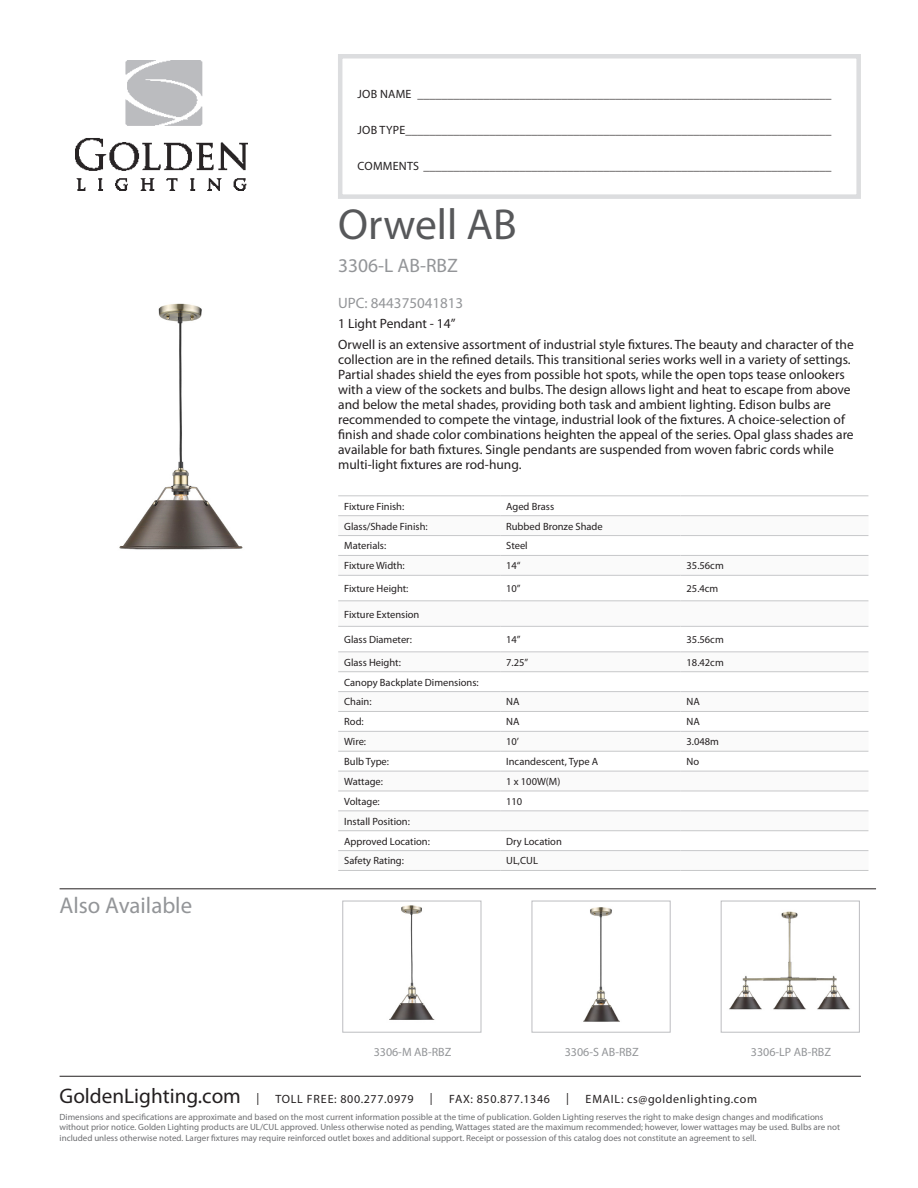
<style>
.page{position:relative;width:918px;height:1188px;background:#fff}
.page>*{position:absolute;margin:0;border:0;box-sizing:border-box;transform-origin:0 0}
.t1{font:43.5px "Myriad Pro";color:#57585a}
.t2{font:22.8px "Myriad Pro";color:#939598}
.t3{font:21.15px "Myriad Pro";color:#231f20}
.t4{font:19.5px "Myriad Pro";color:#939598}
.t5{font:15px "Myriad Pro";color:#939598}
.t6{font:13.5px/15px "Myriad Pro";color:#231f20}
.t7{font:12px "Myriad Pro";letter-spacing:.05em;color:#231f20}
.t8{font:12px "Myriad Pro";letter-spacing:.02em;color:#231f20}
.t9{font:12px "Myriad Pro";color:#939598}
.t10{font:10.5px "Myriad Pro";color:#231f20}
.t11{font:9px/10.5px "Myriad Pro";color:#6c6d70}
</style>
<div class="page">
<div style="left:338px;top:54px;width:523px;height:145px;border:4px solid #dcdddf"></div>
<img style="left:76px;top:61px;width:171px;height:129px">
<img style="left:119px;top:303px;width:124px;height:247px">
<img style="left:389px;top:905px;width:46px;height:115px">
<div style="left:343px;top:901px;width:138px;height:131px;border:1px solid #bcbdc0"></div>
<img style="left:583px;top:907px;width:37px;height:115px">
<div style="left:532px;top:901px;width:138px;height:131px;border:1px solid #bcbdc0"></div>
<img style="left:729px;top:911px;width:121px;height:99px">
<div style="left:721px;top:901px;width:139px;height:131px;border:1px solid #bcbdc0"></div>
<svg style="left:338px;top:516px;width:530px;height:336px"></svg>
<hr style="left:338px;top:515px;width:162px;height:1px;background:#c7c8ca">
<hr style="left:500px;top:515px;width:181px;height:1px;background:#c7c8ca">
<hr style="left:681px;top:515px;width:187px;height:1px;background:#c7c8ca">
<hr style="left:338px;top:535px;width:162px;height:1px;background:#c7c8ca">
<hr style="left:500px;top:535px;width:181px;height:1px;background:#c7c8ca">
<hr style="left:681px;top:535px;width:187px;height:1px;background:#c7c8ca">
<hr style="left:338px;top:555px;width:162px;height:1px;background:#c7c8ca">
<hr style="left:500px;top:555px;width:181px;height:1px;background:#c7c8ca">
<hr style="left:681px;top:555px;width:187px;height:1px;background:#c7c8ca">
<hr style="left:338px;top:575px;width:162px;height:1px;background:#c7c8ca">
<hr style="left:500px;top:575px;width:181px;height:1px;background:#c7c8ca">
<hr style="left:681px;top:575px;width:187px;height:1px;background:#c7c8ca">
<hr style="left:338px;top:601px;width:162px;height:1px;background:#c7c8ca">
<hr style="left:500px;top:601px;width:181px;height:1px;background:#c7c8ca">
<hr style="left:681px;top:601px;width:187px;height:1px;background:#c7c8ca">
<hr style="left:338px;top:626px;width:162px;height:1px;background:#c7c8ca">
<hr style="left:500px;top:626px;width:181px;height:1px;background:#c7c8ca">
<hr style="left:681px;top:626px;width:187px;height:1px;background:#c7c8ca">
<hr style="left:338px;top:652px;width:162px;height:1px;background:#c7c8ca">
<hr style="left:500px;top:652px;width:181px;height:1px;background:#c7c8ca">
<hr style="left:681px;top:652px;width:187px;height:1px;background:#c7c8ca">
<hr style="left:338px;top:671px;width:162px;height:1px;background:#c7c8ca">
<hr style="left:500px;top:671px;width:181px;height:1px;background:#c7c8ca">
<hr style="left:681px;top:671px;width:187px;height:1px;background:#c7c8ca">
<hr style="left:338px;top:691px;width:162px;height:1px;background:#c7c8ca">
<hr style="left:500px;top:691px;width:181px;height:1px;background:#c7c8ca">
<hr style="left:681px;top:691px;width:187px;height:1px;background:#c7c8ca">
<hr style="left:338px;top:711px;width:162px;height:1px;background:#c7c8ca">
<hr style="left:500px;top:711px;width:181px;height:1px;background:#c7c8ca">
<hr style="left:681px;top:711px;width:187px;height:1px;background:#c7c8ca">
<hr style="left:338px;top:731px;width:162px;height:1px;background:#c7c8ca">
<hr style="left:500px;top:731px;width:181px;height:1px;background:#c7c8ca">
<hr style="left:681px;top:731px;width:187px;height:1px;background:#c7c8ca">
<hr style="left:338px;top:751px;width:162px;height:1px;background:#c7c8ca">
<hr style="left:500px;top:751px;width:181px;height:1px;background:#c7c8ca">
<hr style="left:681px;top:751px;width:187px;height:1px;background:#c7c8ca">
<hr style="left:338px;top:771px;width:162px;height:1px;background:#c7c8ca">
<hr style="left:500px;top:771px;width:181px;height:1px;background:#c7c8ca">
<hr style="left:681px;top:771px;width:187px;height:1px;background:#c7c8ca">
<hr style="left:338px;top:791px;width:162px;height:1px;background:#c7c8ca">
<hr style="left:500px;top:791px;width:181px;height:1px;background:#c7c8ca">
<hr style="left:681px;top:791px;width:187px;height:1px;background:#c7c8ca">
<hr style="left:338px;top:811px;width:162px;height:1px;background:#c7c8ca">
<hr style="left:500px;top:811px;width:181px;height:1px;background:#c7c8ca">
<hr style="left:681px;top:811px;width:187px;height:1px;background:#c7c8ca">
<hr style="left:338px;top:830px;width:162px;height:1px;background:#c7c8ca">
<hr style="left:500px;top:830px;width:181px;height:1px;background:#c7c8ca">
<hr style="left:681px;top:830px;width:187px;height:1px;background:#c7c8ca">
<hr style="left:338px;top:850px;width:162px;height:1px;background:#c7c8ca">
<hr style="left:500px;top:850px;width:181px;height:1px;background:#c7c8ca">
<hr style="left:681px;top:850px;width:187px;height:1px;background:#c7c8ca">
<hr style="left:338px;top:870px;width:162px;height:1px;background:#c7c8ca">
<hr style="left:500px;top:870px;width:181px;height:1px;background:#c7c8ca">
<hr style="left:681px;top:870px;width:187px;height:1px;background:#c7c8ca">
<hr style="left:338px;top:496px;width:162px;height:1px;background:#c7c8ca">
<hr style="left:500px;top:496px;width:181px;height:1px;background:#c7c8ca">
<hr style="left:681px;top:496px;width:187px;height:1px;background:#c7c8ca">
<hr style="left:60px;top:889px;width:816px;height:1px;background:#231f20">
<hr style="left:60px;top:1076px;width:801px;height:1px;background:#231f20">
<p class="t7" style="left:358px;top:86px;width:475px">JOB NAME _____________________________________________________________________</p>
<p class="t7" style="left:358px;top:122px;width:475px">JOB TYPE_______________________________________________________________________</p>
<p class="t8" style="left:358px;top:158px;width:475px">COMMENTS ____________________________________________________________________</p>
<p class="t1" style="left:338px;top:198px;width:180px">Orwell AB</p>
<p class="t4" style="left:338px;top:254px;width:121px">3306-L AB-RBZ</p>
<p class="t5" style="left:338px;top:294px;width:127px">UPC: 844375041813</p>
<p class="t6" style="left:338px;top:315px;width:119px">1 Light Pendant - 14”</p>
<p class="t6" style="left:338px;top:337px;width:517px">Orwell is an extensive assortment of industrial style fixtures. The beauty and character of the collection are in the refined details. This transitional series works well in a variety of settings.<br>Partial shades shield the eyes from possible hot spots, while the open tops tease onlookers with a view of the sockets and bulbs. The design allows light and heat to escape from above and below the metal shades, providing both task and ambient lighting. Edison bulbs are recommended to compete the vintage, industrial look of the fixtures. A choice-selection of finish and shade color combinations heighten the appeal of the series. Opal glass shades are available for bath fixtures. Single pendants are suspended from woven fabric cords while multi-light fixtures are rod-hung.</p>
<p class="t2" style="left:60px;top:892px;width:134px">Also Available</p>
<p class="t10" style="left:344px;top:500px;width:62px">Fixture Finish:</p>
<p class="t10" style="left:506px;top:500px;width:50px">Aged Brass</p>
<p class="t10" style="left:344px;top:520px;width:85px">Glass/Shade Finish:</p>
<p class="t10" style="left:506px;top:520px;width:98px">Rubbed Bronze Shade</p>
<p class="t10" style="left:344px;top:539px;width:44px">Materials:</p>
<p class="t10" style="left:506px;top:539px;width:23px">Steel</p>
<p class="t10" style="left:344px;top:559px;width:62px">Fixture Width:</p>
<p class="t10" style="left:506px;top:559px;width:16px">14“</p>
<p class="t10" style="left:687px;top:559px;width:39px">35.56cm</p>
<p class="t10" style="left:344px;top:582px;width:66px">Fixture Height:</p>
<p class="t10" style="left:506px;top:582px;width:16px">10”</p>
<p class="t10" style="left:687px;top:582px;width:33px">25.4cm</p>
<p class="t10" style="left:344px;top:608px;width:77px">Fixture Extension</p>
<p class="t10" style="left:344px;top:633px;width:69px">Glass Diameter:</p>
<p class="t10" style="left:506px;top:633px;width:16px">14”</p>
<p class="t10" style="left:687px;top:633px;width:39px">35.56cm</p>
<p class="t10" style="left:344px;top:656px;width:58px">Glass Height:</p>
<p class="t10" style="left:506px;top:656px;width:24px">7.25”</p>
<p class="t10" style="left:687px;top:656px;width:39px">18.42cm</p>
<p class="t10" style="left:344px;top:676px;width:136px">Canopy Backplate Dimensions:</p>
<p class="t10" style="left:344px;top:695px;width:29px">Chain:</p>
<p class="t10" style="left:506px;top:695px;width:15px">NA</p>
<p class="t10" style="left:687px;top:695px;width:15px">NA</p>
<p class="t10" style="left:344px;top:715px;width:21px">Rod:</p>
<p class="t10" style="left:506px;top:715px;width:15px">NA</p>
<p class="t10" style="left:687px;top:715px;width:15px">NA</p>
<p class="t10" style="left:344px;top:735px;width:23px">Wire:</p>
<p class="t10" style="left:506px;top:735px;width:14px">10’</p>
<p class="t10" style="left:687px;top:735px;width:34px">3.048m</p>
<p class="t10" style="left:344px;top:755px;width:46px">Bulb Type:</p>
<p class="t10" style="left:506px;top:755px;width:94px">Incandescent, Type A</p>
<p class="t10" style="left:687px;top:755px;width:14px">No</p>
<p class="t10" style="left:344px;top:775px;width:40px">Wattage:</p>
<p class="t10" style="left:506px;top:775px;width:56px">1 x 100W(M)</p>
<p class="t10" style="left:344px;top:795px;width:37px">Voltage:</p>
<p class="t10" style="left:506px;top:795px;width:18px">110</p>
<p class="t10" style="left:344px;top:815px;width:67px">Install Position:</p>
<p class="t10" style="left:344px;top:835px;width:87px">Approved Location:</p>
<p class="t10" style="left:506px;top:835px;width:57px">Dry Location</p>
<p class="t10" style="left:344px;top:854px;width:61px">Safety Rating:</p>
<p class="t10" style="left:506px;top:854px;width:33px">UL,CUL</p>
<p class="t9" style="left:374px;top:1045px;width:79px">3306-M AB-RBZ</p>
<p class="t9" style="left:565px;top:1045px;width:75px">3306-S AB-RBZ</p>
<p class="t9" style="left:751px;top:1045px;width:82px">3306-LP AB-RBZ</p>
<p class="t3" style="left:60px;top:1083px;width:183px">GoldenLighting.com</p>
<p class="t7" style="left:257px;top:1091px;width:4px">|</p>
<p class="t7" style="left:275px;top:1092px;width:140px">TOLL FREE: 800.277.0979</p>
<p class="t7" style="left:430px;top:1091px;width:4px">|</p>
<p class="t7" style="left:449px;top:1092px;width:102px">FAX: 850.877.1346</p>
<p class="t7" style="left:566px;top:1091px;width:4px">|</p>
<p class="t7" style="left:586px;top:1092px;width:173px">EMAIL: cs@goldenlighting.com</p>
<p class="t11" style="left:60px;top:1111px;width:782px">Dimensions and specifications are approximate and based on the most current information possible at the time of publication. Golden Lighting reserves the right to make design changes and modifications without prior notice. Golden Lighting products are UL/CUL approved. Unless otherwise noted as pending, Wattages stated are the maximum recommended; however, lower wattages may be used. Bulbs are not included unless otherwise noted. Larger fixtures may require reinforced outlet boxes and additional support. Receipt or possession of this catalog does not constitute an agreement to sell.</p>
</div>
